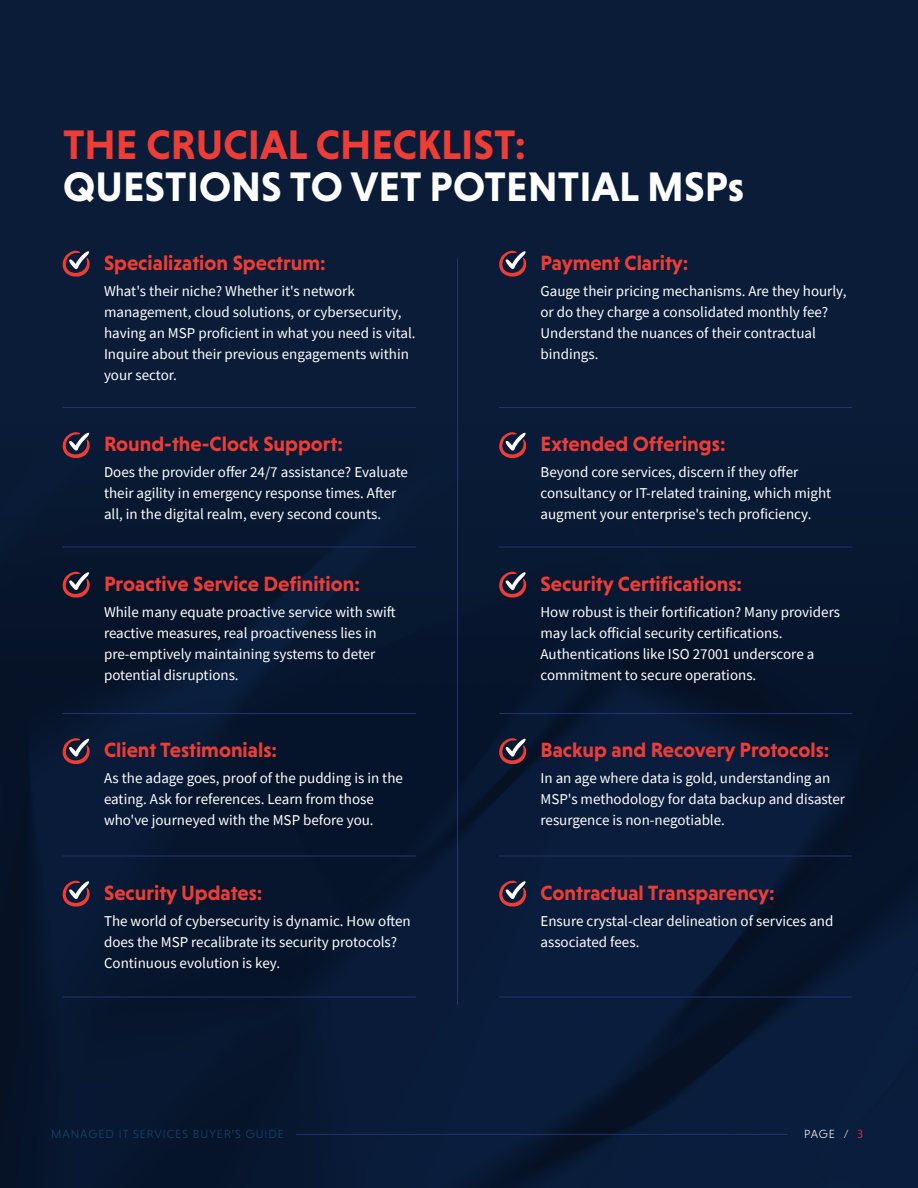
<style>
.page{position:relative;width:918px;height:1188px;background:#0a1c37}
.page>*{position:absolute;margin:0;border:0;box-sizing:border-box;transform-origin:0 0}
.t1{font:700 42px "Niveau Grotesk";color:#fff}
.t2{font:700 42px "Niveau Grotesk";color:#ee3c36}
.t3{font:700 21px "Niveau Grotesk";color:#ee3c36}
.t4{font:15px/21px "Source Sans Pro";color:#fff}
.t5{font:300 12px "Niveau Grotesk";letter-spacing:.08em;color:#17476d}
.t6{font:300 12px "Niveau Grotesk";color:#fff}
.s1{color:#ee3c36}
</style>
<div class="page">
<img style="left:0;top:706px;width:918px;height:482px">
<div style="left:0;top:144px;width:918px;height:562px;background:linear-gradient(to right,#091a34,#091a34)"></div>
<svg style="left:61px;top:248px;width:29px;height:30px"></svg>
<svg style="left:61px;top:430px;width:29px;height:29px"></svg>
<hr style="left:457px;top:258px;width:1px;height:747px;background:#283174">
<hr style="left:63px;top:407px;width:353px;height:1px;background:#283174">
<svg style="left:61px;top:569px;width:29px;height:30px"></svg>
<hr style="left:63px;top:547px;width:353px;height:1px;background:#283174">
<svg style="left:61px;top:736px;width:29px;height:29px"></svg>
<hr style="left:63px;top:713px;width:353px;height:1px;background:#283174">
<svg style="left:61px;top:878px;width:29px;height:30px"></svg>
<svg style="left:498px;top:248px;width:28px;height:30px"></svg>
<svg style="left:498px;top:430px;width:28px;height:29px"></svg>
<svg style="left:498px;top:569px;width:28px;height:30px"></svg>
<svg style="left:498px;top:736px;width:28px;height:29px"></svg>
<svg style="left:498px;top:878px;width:28px;height:30px"></svg>
<hr style="left:63px;top:856px;width:353px;height:1px;background:#283174">
<hr style="left:63px;top:997px;width:353px;height:1px;background:#283174">
<hr style="left:499px;top:407px;width:353px;height:1px;background:#283174">
<hr style="left:499px;top:547px;width:353px;height:1px;background:#283174">
<hr style="left:499px;top:713px;width:353px;height:1px;background:#283174">
<hr style="left:499px;top:856px;width:353px;height:1px;background:#283174">
<hr style="left:499px;top:997px;width:353px;height:1px;background:#283174">
<hr style="left:296px;top:1134px;width:492px;height:1px;background:#283174">
<h1 class="t2" style="left:63px;top:121px;width:465px">THE CRUCIAL CHECKLIST:</h1>
<h1 class="t1" style="left:63px;top:163px;width:683px">QUESTIONS TO VET POTENTIAL MSPs</h1>
<h2 class="t3" style="left:104px;top:251px;width:223px">Specialization Spectrum:</h2>
<p class="t4" style="left:104px;top:280px;width:313px">What's their niche? Whether it's network management, cloud solutions, or cybersecurity, having an MSP proficient in what you need is vital.<br>Inquire about their previous engagements within your sector.</p>
<h2 class="t3" style="left:104px;top:432px;width:241px">Round-the-Clock Support:</h2>
<p class="t4" style="left:104px;top:462px;width:305px">Does the provider offer 24/7 assistance? Evaluate their agility in emergency response times. After all, in the digital realm, every second counts.</p>
<h2 class="t3" style="left:104px;top:572px;width:257px">Proactive Service Definition:</h2>
<p class="t4" style="left:104px;top:601px;width:293px">While many equate proactive service with swift reactive measures, real proactiveness lies in pre-emptively maintaining systems to deter potential disruptions.</p>
<h2 class="t3" style="left:104px;top:738px;width:175px">Client Testimonials:</h2>
<p class="t4" style="left:104px;top:768px;width:300px">As the adage goes, proof of the pudding is in the eating. Ask for references. Learn from those who've journeyed with the MSP before you.</p>
<h2 class="t3" style="left:104px;top:881px;width:160px">Security Updates:</h2>
<p class="t4" style="left:104px;top:910px;width:308px">The world of cybersecurity is dynamic. How often does the MSP recalibrate its security protocols?<br>Continuous evolution is key.</p>
<h2 class="t3" style="left:541px;top:251px;width:150px">Payment Clarity:</h2>
<p class="t4" style="left:541px;top:280px;width:308px">Gauge their pricing mechanisms. Are they hourly, or do they charge a consolidated monthly fee?<br>Understand the nuances of their contractual bindings.</p>
<h2 class="t3" style="left:541px;top:432px;width:187px">Extended Offerings:</h2>
<p class="t4" style="left:541px;top:462px;width:292px">Beyond core services, discern if they offer consultancy or IT-related training, which might augment your enterprise's tech proficiency.</p>
<h2 class="t3" style="left:541px;top:572px;width:203px">Security Certifications:</h2>
<p class="t4" style="left:541px;top:601px;width:301px">How robust is their fortification? Many providers may lack official security certifications.<br>Authentications like ISO 27001 underscore a commitment to secure operations.</p>
<h2 class="t3" style="left:541px;top:738px;width:291px">Backup and Recovery Protocols:</h2>
<p class="t4" style="left:541px;top:768px;width:306px">In an age where data is gold, understanding an<br>MSP's methodology for data backup and disaster resurgence is non-negotiable.</p>
<h2 class="t3" style="left:541px;top:881px;width:236px">Contractual Transparency:</h2>
<p class="t4" style="left:541px;top:910px;width:294px">Ensure crystal-clear delineation of services and associated fees.</p>
<p class="t5" style="left:51px;top:1127px;width:234px">MANAGED IT SERVICES BUYER’S GUIDE</p>
<p class="t6" style="left:804px;top:1127px;width:61px">PAGE / <span class="s1">3</span></p>
</div>
